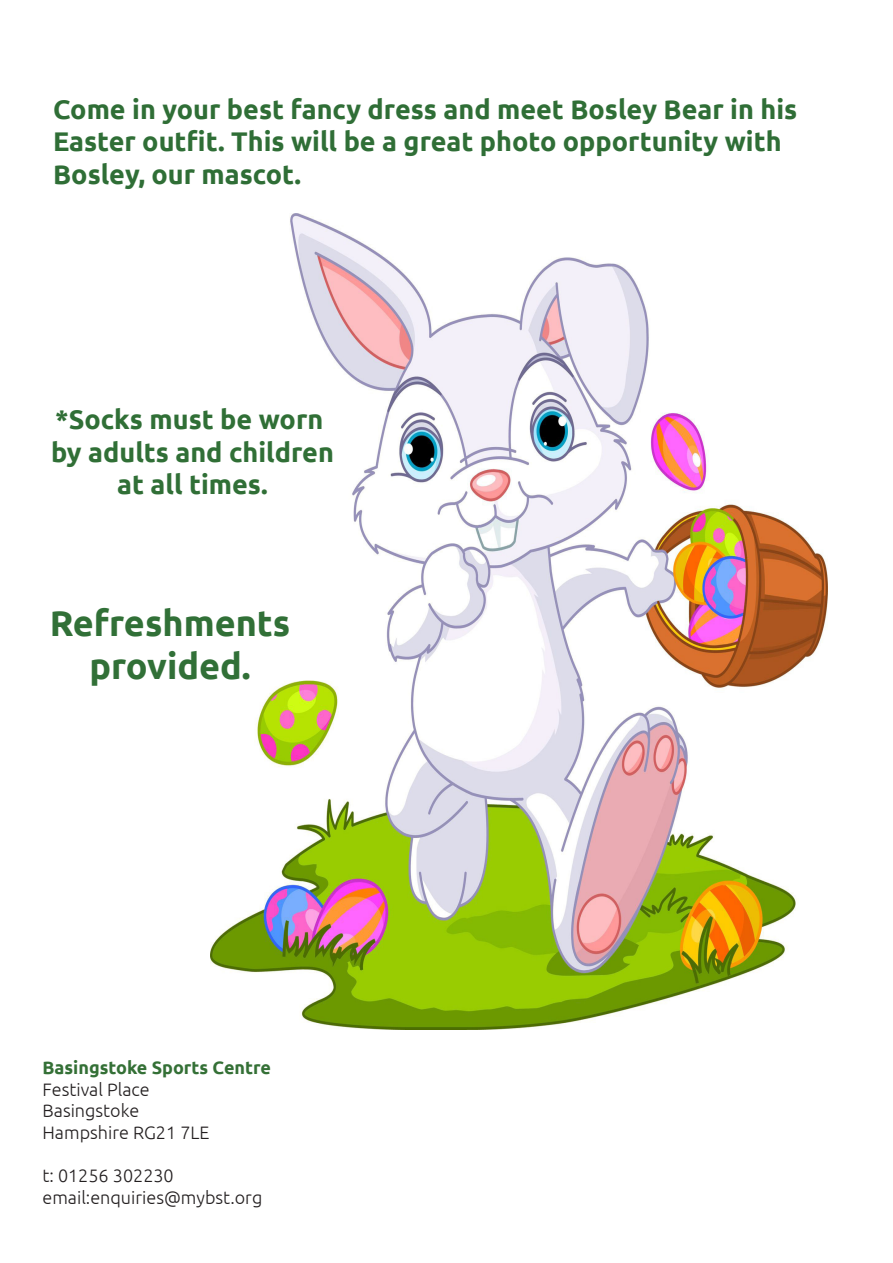
<style>
.page{position:relative;width:893px;height:1263px;background:#fff}
.page>*{position:absolute;margin:0;border:0;box-sizing:border-box;transform-origin:0 0}
.t1{font:700 36px "Ubuntu";color:#317037}
.t2{font:700 27px/32.4px "Ubuntu";color:#2f6e36}
.t3{font:700 27px "Ubuntu";color:#306f36}
.t4{font:300 18px "Ubuntu";color:#231f20}
.t5{font:700 18px "Ubuntu";color:#347036}
</style>
<div class="page">
<img style="left:210px;top:214px;width:617px;height:815px">
<p class="t2" style="left:53px;top:93px;width:746px">Come in your best fancy dress and meet Bosley Bear in his<br>Easter outfit. This will be a great photo opportunity with<br>Bosley, our mascot.</p>
<p class="t3" style="left:55px;top:403px;width:270px">*Socks must be worn</p>
<p class="t3" style="left:51px;top:436px;width:284px">by adults and children</p>
<p class="t3" style="left:117px;top:468px;width:152px">at all times.</p>
<p class="t1" style="left:50px;top:601px;width:242px">Refreshments</p>
<p class="t1" style="left:89px;top:644px;width:163px">provided.</p>
<p class="t5" style="left:43px;top:1057px;width:230px">Basingstoke Sports Centre</p>
<p class="t4" style="left:43px;top:1078px;width:109px">Festival Place</p>
<p class="t4" style="left:43px;top:1100px;width:98px">Basingstoke</p>
<p class="t4" style="left:43px;top:1122px;width:168px">Hampshire RG21 7LE</p>
<p class="t4" style="left:43px;top:1165px;width:133px">t: 01256 302230</p>
<p class="t4" style="left:43px;top:1186px;width:221px">email:enquiries@mybst.org</p>
</div>
